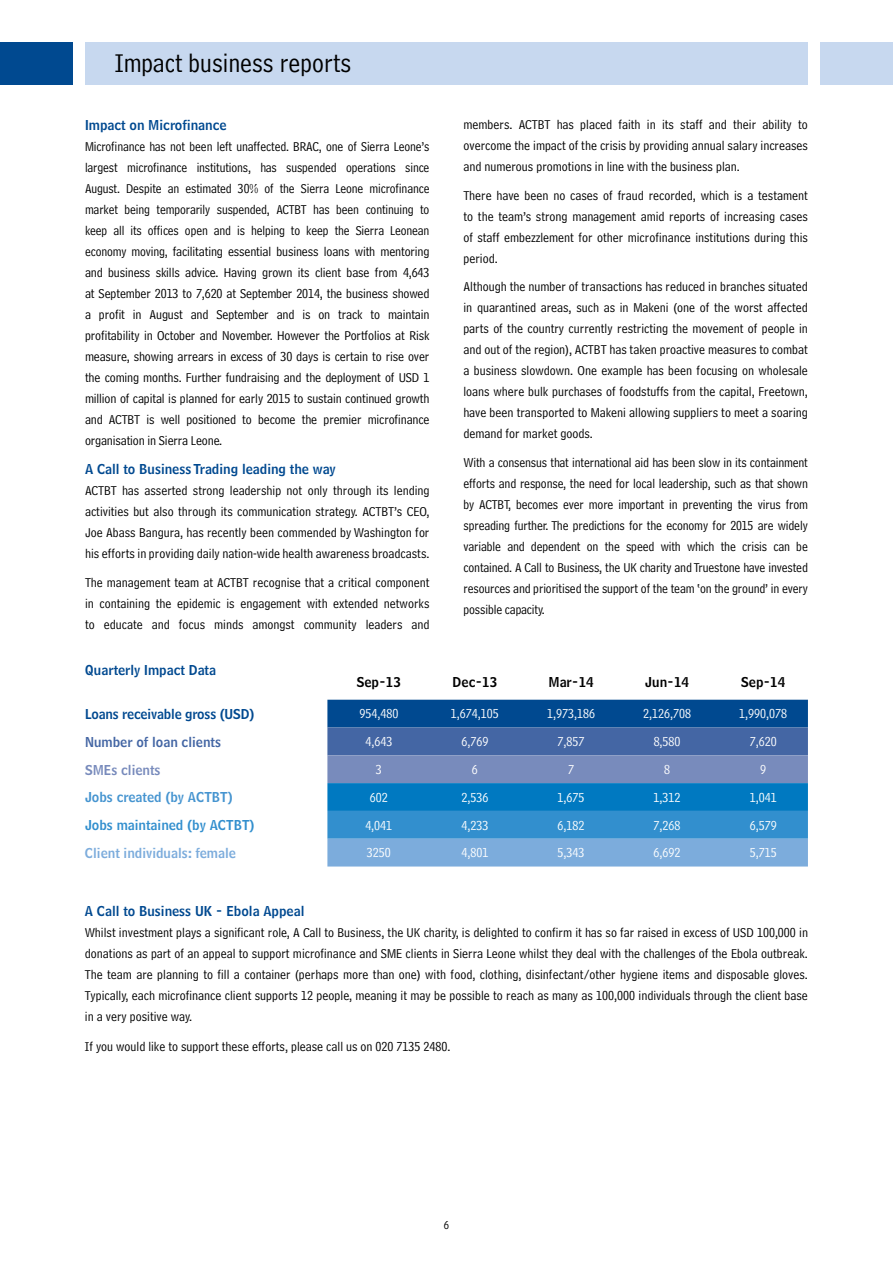
<style>
.page{position:relative;width:893px;height:1263px;background:#fff}
.page>*{position:absolute;margin:0;border:0;box-sizing:border-box;transform-origin:0 0}
.t1{font:27px "Bell Centennial Address";color:#000}
.t2{font:13.5px/21px "Bell Centennial Address";color:#000;text-align:justify}
.t3{font:13.5px "Bell Centennial Address";color:#fff}
.t4{font:13.5px "Bell Centennial Name And Number";color:#004990}
.t5{font:13.5px "Bell Centennial Name And Number";color:#000}
.t6{font:13.5px "Bell Centennial Name And Number";color:#7cacdc}
.t7{font:13.5px "Bell Centennial Name And Number";color:#328fce}
.t8{font:13.5px "Bell Centennial Name And Number";color:#4594d0}
.t9{font:13.5px "Bell Centennial Name And Number";color:#4466a4}
.t10{font:13.5px "Bell Centennial Name And Number";color:#788bbc}
.t11{font:12px "Bell Centennial Address";color:#000}
</style>
<div class="page">
<div style="left:0;top:43px;width:72px;height:42px;background:#004990"></div>
<div style="left:85px;top:43px;width:723px;height:42px;background:#c7d8ef"></div>
<div style="left:821px;top:43px;width:72px;height:42px;background:#c7d8ef"></div>
<svg style="left:327px;top:700px;width:481px;height:166px;background:#3d7dba"></svg>
<h1 class="t1" style="left:115px;top:48px;width:238px">Impact business reports</h1>
<p class="t4" style="left:85px;top:116px;width:143px">Impact on Microfinance</p>
<p class="t2" style="left:85px;top:136px;width:346px">Microfinance has not been left unaffected. BRAC, one of Sierra Leone’s largest microfinance institutions, has suspended operations since August. Despite an estimated 30% of the Sierra Leone microfinance market being temporarily suspended, ACTBT has been continuing to keep all its offices open and is helping to keep the Sierra Leonean economy moving, facilitating essential business loans with mentoring and business skills advice. Having grown its client base from 4,643 at September 2013 to 7,620 at September 2014, the business showed a profit in August and September and is on track to maintain profitability in October and November. However the Portfolios at Risk measure, showing arrears in excess of 30 days is certain to rise over the coming months. Further fundraising and the deployment of USD 1 million of capital is planned for early 2015 to sustain continued growth and ACTBT is well positioned to become the premier microfinance organisation in Sierra Leone.</p>
<p class="t4" style="left:85px;top:461px;width:252px">A Call to Business Trading leading the way</p>
<p class="t2" style="left:85px;top:480px;width:346px">ACTBT has asserted strong leadership not only through its lending activities but also through its communication strategy. ACTBT’s CEO, Joe Abass Bangura, has recently been commended by Washington for his efforts in providing daily nation-wide health awareness broadcasts.</p>
<p class="t2" style="left:85px;top:572px;width:346px">The management team at ACTBT recognise that a critical component in containing the epidemic is engagement with extended networks to educate and focus minds amongst community leaders and</p>
<p class="t2" style="left:463px;top:114px;width:346px">members. ACTBT has placed faith in its staff and their ability to overcome the impact of the crisis by providing annual salary increases and numerous promotions in line with the business plan.</p>
<p class="t2" style="left:463px;top:185px;width:346px">There have been no cases of fraud recorded, which is a testament to the team’s strong management amid reports of increasing cases of staff embezzlement for other microfinance institutions during this period.</p>
<p class="t2" style="left:463px;top:276px;width:346px">Although the number of transactions has reduced in branches situated in quarantined areas, such as in Makeni (one of the worst affected parts of the country currently restricting the movement of people in and out of the region), ACTBT has taken proactive measures to combat a business slowdown. One example has been focusing on wholesale loans where bulk purchases of foodstuffs from the capital, Freetown, have been transported to Makeni allowing suppliers to meet a soaring demand for market goods.</p>
<p class="t2" style="left:463px;top:452px;width:346px">With a consensus that international aid has been slow in its containment efforts and response, the need for local leadership, such as that shown by ACTBT, becomes ever more important in preventing the virus from spreading further. The predictions for the economy for 2015 are widely variable and dependent on the speed with which the crisis can be contained. A Call to Business, the UK charity and Truestone have invested resources and prioritised the support of the team ‘on the ground’ in every possible capacity.</p>
<p class="t4" style="left:85px;top:662px;width:133px">Quarterly Impact Data</p>
<p class="t5" style="left:357px;top:673px;width:46px">Sep-13</p>
<p class="t5" style="left:453px;top:673px;width:46px">Dec-13</p>
<p class="t5" style="left:548px;top:673px;width:47px">Mar-14</p>
<p class="t5" style="left:645px;top:673px;width:45px">Jun-14</p>
<p class="t5" style="left:741px;top:673px;width:46px">Sep-14</p>
<p class="t4" style="left:85px;top:705px;width:171px">Loans receivable gross (USD)</p>
<p class="t3" style="left:359px;top:706px;width:40px">954,480</p>
<p class="t3" style="left:451px;top:706px;width:49px">1,674,105</p>
<p class="t3" style="left:547px;top:706px;width:49px">1,973,186</p>
<p class="t3" style="left:643px;top:706px;width:49px">2,126,708</p>
<p class="t3" style="left:739px;top:706px;width:49px">1,990,078</p>
<p class="t9" style="left:85px;top:733px;width:137px">Number of loan clients</p>
<p class="t3" style="left:365px;top:734px;width:28px">4,643</p>
<p class="t3" style="left:461px;top:734px;width:28px">6,769</p>
<p class="t3" style="left:558px;top:734px;width:28px">7,857</p>
<p class="t3" style="left:654px;top:734px;width:28px">8,580</p>
<p class="t3" style="left:750px;top:734px;width:28px">7,620</p>
<p class="t10" style="left:85px;top:761px;width:77px">SMEs clients</p>
<p class="t3" style="left:376px;top:762px;width:7px">3</p>
<p class="t3" style="left:472px;top:762px;width:7px">6</p>
<p class="t3" style="left:568px;top:762px;width:7px">7</p>
<p class="t3" style="left:664px;top:762px;width:7px">8</p>
<p class="t3" style="left:760px;top:762px;width:7px">9</p>
<p class="t8" style="left:85px;top:789px;width:149px">Jobs created (by ACTBT)</p>
<p class="t3" style="left:370px;top:789px;width:19px">602</p>
<p class="t3" style="left:461px;top:789px;width:28px">2,536</p>
<p class="t3" style="left:558px;top:789px;width:28px">1,675</p>
<p class="t3" style="left:654px;top:789px;width:28px">1,312</p>
<p class="t3" style="left:750px;top:789px;width:28px">1,041</p>
<p class="t7" style="left:85px;top:817px;width:171px">Jobs maintained (by ACTBT)</p>
<p class="t3" style="left:365px;top:817px;width:28px">4,041</p>
<p class="t3" style="left:461px;top:817px;width:28px">4,233</p>
<p class="t3" style="left:557px;top:817px;width:28px">6,182</p>
<p class="t3" style="left:654px;top:817px;width:28px">7,268</p>
<p class="t3" style="left:750px;top:817px;width:28px">6,579</p>
<p class="t6" style="left:85px;top:844px;width:153px">Client individuals: female</p>
<p class="t3" style="left:367px;top:845px;width:25px">3250</p>
<p class="t3" style="left:461px;top:845px;width:28px">4,801</p>
<p class="t3" style="left:557px;top:845px;width:28px">5,343</p>
<p class="t3" style="left:654px;top:845px;width:28px">6,692</p>
<p class="t3" style="left:750px;top:845px;width:28px">5,715</p>
<p class="t4" style="left:85px;top:902px;width:221px">A Call to Business UK - Ebola Appeal</p>
<p class="t2" style="left:85px;top:922px;width:724px">Whilst investment plays a significant role, A Call to Business, the UK charity, is delighted to confirm it has so far raised in excess of USD 100,000 in donations as part of an appeal to support microfinance and SME clients in Sierra Leone whilst they deal with the challenges of the Ebola outbreak.<br>The team are planning to fill a container (perhaps more than one) with food, clothing, disinfectant/other hygiene items and disposable gloves.<br>Typically, each microfinance client supports 12 people, meaning it may be possible to reach as many as 100,000 individuals through the client base in a very positive way.</p>
<p class="t2" style="left:85px;top:1035px;width:367px">If you would like to support these efforts, please call us on 020 7135 2480.</p>
<p class="t11" style="left:444px;top:1218px;width:7px">6</p>
</div>
